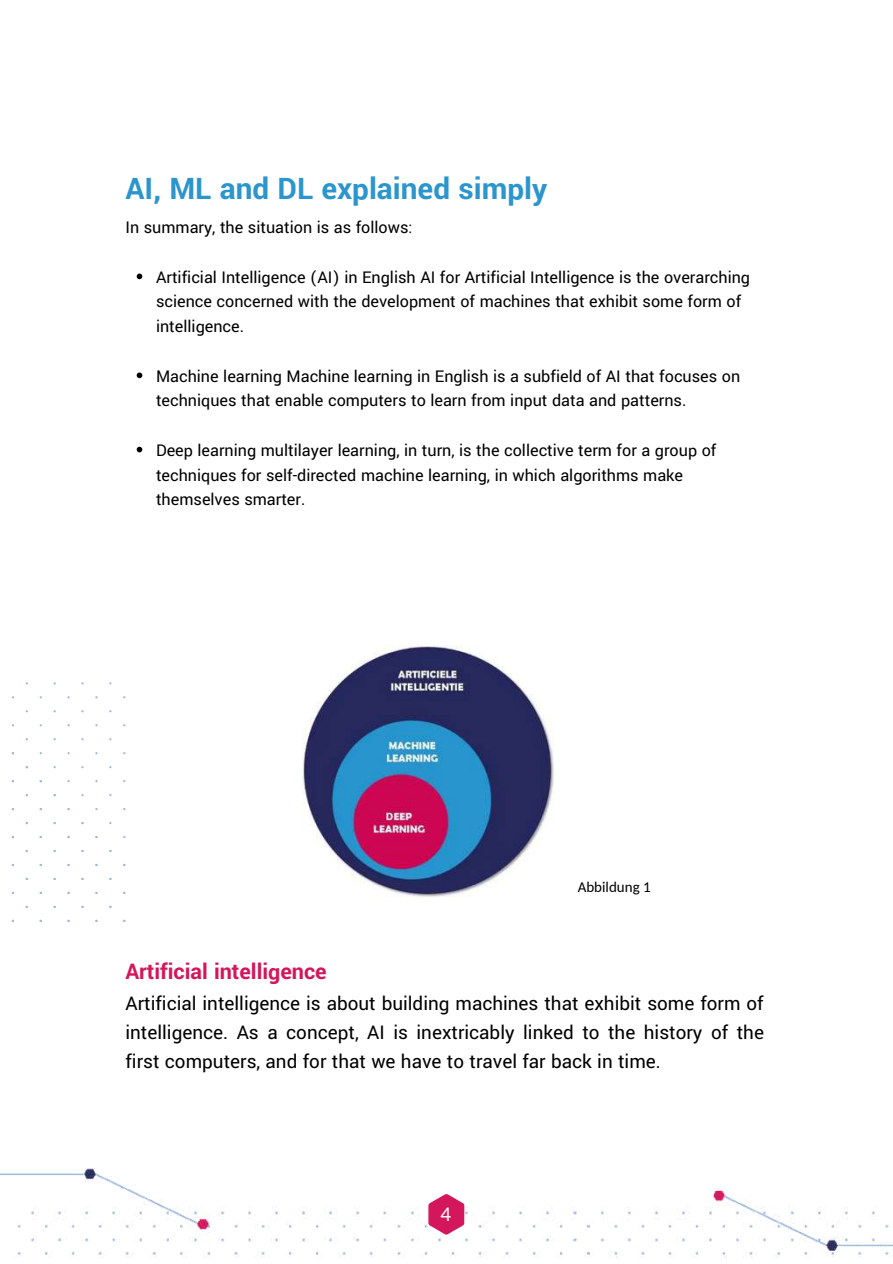
<style>
.page{position:relative;width:893px;height:1264px;background:#fff}
.page>*{position:absolute;margin:0;border:0;box-sizing:border-box;transform-origin:0 0}
.t1{font:700 33px "Yantramanav";color:#2b95ce}
.t2{font:700 24px "Yantramanav";color:#d4165c}
.t3{font:21px/29.2px "Yantramanav";color:#000;text-align:justify}
.t4{font:21px "Carlito";color:#fff}
.t5{font:18px/24.8px "Yantramanav";color:#000}
.t6{font:15px "Carlito";color:#000}
</style>
<div class="page">
<svg style="left:428px;top:1194px;width:36px;height:40px"></svg>
<img style="left:302px;top:646px;width:252px;height:251px">
<svg style="left:137px;top:273px;width:5px;height:6px"></svg>
<svg style="left:137px;top:372px;width:5px;height:6px"></svg>
<svg style="left:137px;top:447px;width:5px;height:5px"></svg>
<h1 class="t1" style="left:126px;top:168px;width:423px">AI, ML and DL explained simply</h1>
<p class="t5" style="left:125px;top:215px;width:289px">In summary, the situation is as follows:</p>
<p class="t5" style="left:156px;top:265px;width:595px">Artificial Intelligence (AI) in English AI for Artificial Intelligence is the overarching science concerned with the development of machines that exhibit some form of intelligence.</p>
<p class="t5" style="left:156px;top:364px;width:585px">Machine learning Machine learning in English is a subfield of AI that focuses on techniques that enable computers to learn from input data and patterns.</p>
<p class="t5" style="left:156px;top:438px;width:562px">Deep learning multilayer learning, in turn, is the collective term for a group of techniques for self-directed machine learning, in which algorithms make themselves smarter.</p>
<p class="t6" style="left:577px;top:880px;width:74px">Abbildung 1</p>
<h2 class="t2" style="left:125px;top:956px;width:203px">Artificial intelligence</h2>
<p class="t3" style="left:125px;top:988px;width:640px">Artificial intelligence is about building machines that exhibit some form of intelligence. As a concept, AI is inextricably linked to the history of the first computers, and for that we have to travel far back in time.</p>
<p class="t4" style="left:440px;top:1205px;width:12px">4</p>
</div>
